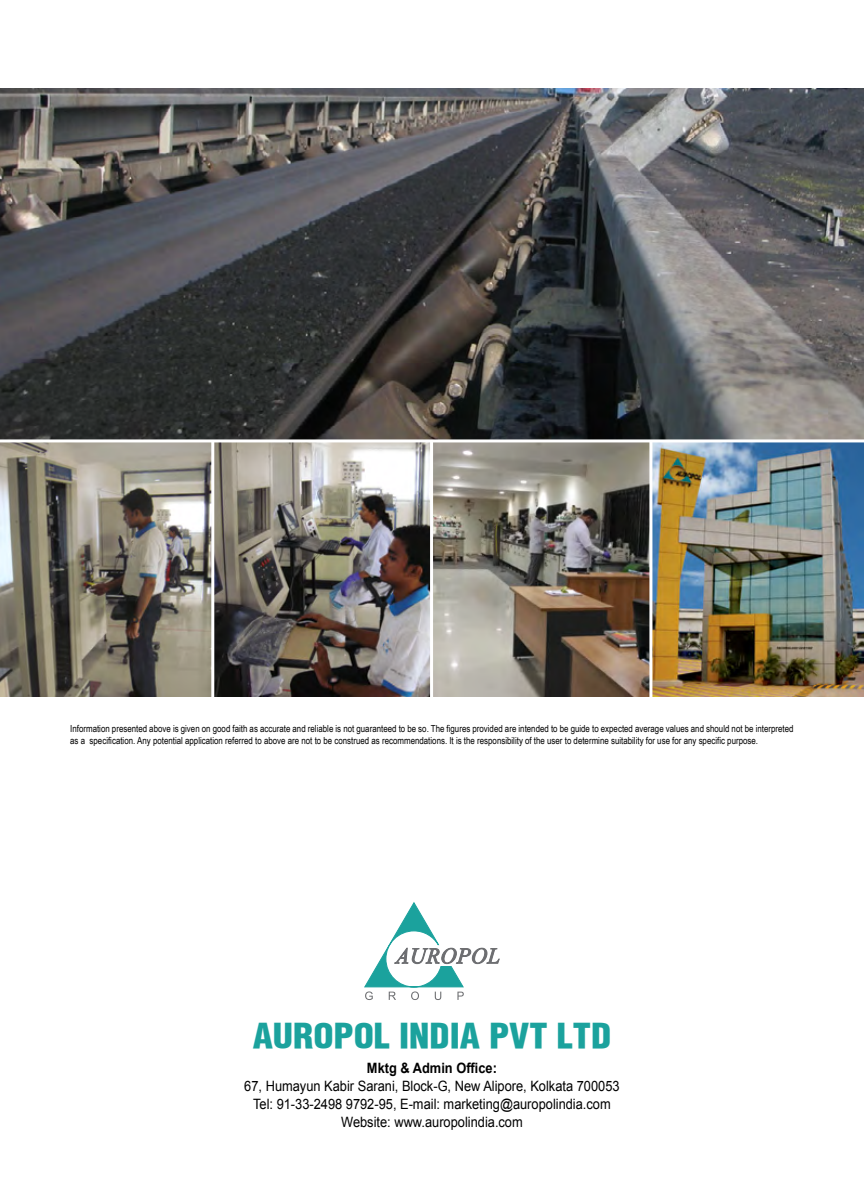
<style>
.page{position:relative;width:864px;height:1191px;background:#fff}
.page>*{position:absolute;margin:0;border:0;box-sizing:border-box;transform-origin:0 0}
.t1{font:900 condensed 33px "Helvetica";color:#1ba29d;scale:1.1 1}
.t2{font:14.25px/18px "Arial";color:#000;text-align:center;scale:.9 1}
.t3{font:700 14.25px "Arial";color:#000;scale:.9 1}
.t4{font:9.75px/11.7px "Arial Narrow";color:#000}
</style>
<div class="page">
<img style="left:0;top:88px;width:863px;height:351px">
<img style="left:0;top:442px;width:863px;height:254px">
<svg style="left:364px;top:902px;width:135px;height:98px"></svg>
<hr style="left:211px;top:441px;width:3px;height:261px;background:#fff">
<hr style="left:430px;top:441px;width:3px;height:261px;background:#fff">
<hr style="left:649px;top:441px;width:3px;height:261px;background:#fff">
<p class="t4" style="left:70px;top:723px;width:724px">Information presented above is given on good faith as accurate and reliable is not guaranteed to be so. The figures provided are intended to be guide to expected average values and should not be interpreted as a specification. Any potential application referred to above are not to be construed as recommendations. It is the responsibility of the user to determine suitability for use for any specific purpose.</p>
<h1 class="t1" style="left:253px;top:1015px;width:327px">AUROPOL INDIA PVT LTD</h1>
<h2 class="t3" style="left:367px;top:1058px;width:146px">Mktg &amp; Admin Office:</h2>
<h2 class="t2" style="left:244px;top:1077px;width:418px">67, Humayun Kabir Sarani, Block-G, New Alipore, Kolkata 700053<br>Tel: 91-33-2498 9792-95, E-mail: marketing@auropolindia.com<br>Website: www.auropolindia.com</h2>
</div>
